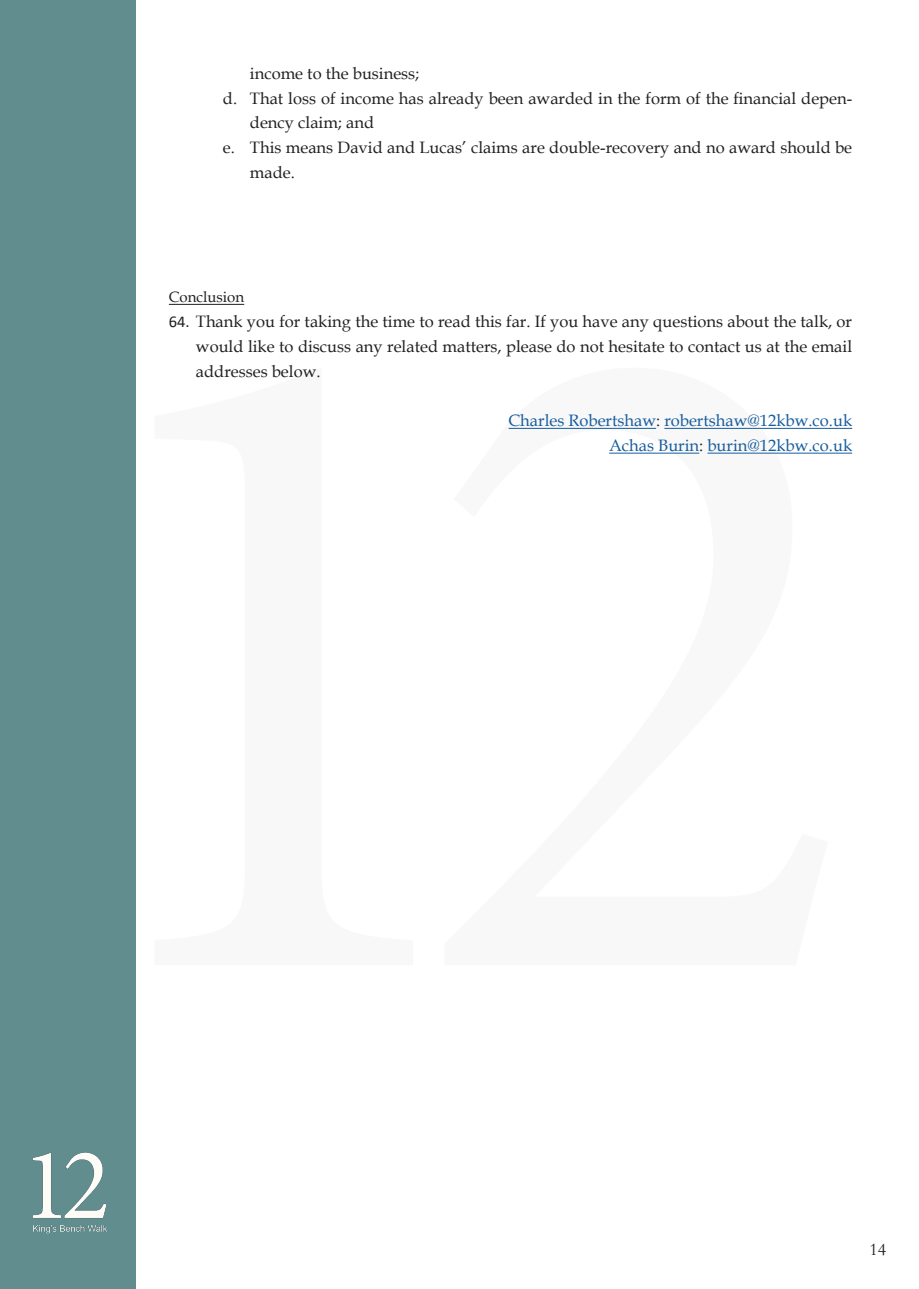
<style>
.page{position:relative;width:919px;height:1289px;background:#fff}
.page>*{position:absolute;margin:0;border:0;box-sizing:border-box;transform-origin:0 0}
.t1{font:18px "Garamond";color:#231f20}
.t2{font:16.5px/24.8px "Book Antiqua";color:#231f20}
.List_Paragraph{font:16.5px "Book Antiqua";color:#175d9e}
.t3{font:15px "Book Antiqua";color:#231f20}
.s1{font-family:"Calibri"}
.s2{color:#231f20}
</style>
<div class="page">
<div style="left:0;top:0;width:136px;height:1288px;background:#618d8e"></div>
<img style="left:33px;top:1152px;width:74px;height:82px">
<hr style="left:169px;top:304px;width:75px;height:1px;background:#231f20">
<hr style="left:508px;top:428px;width:148px;height:1px;background:#175d9e">
<hr style="left:664px;top:428px;width:188px;height:1px;background:#175d9e">
<hr style="left:609px;top:452px;width:90px;height:1px;background:#175d9e">
<hr style="left:707px;top:452px;width:145px;height:1px;background:#175d9e">
<p class="t2" style="left:250px;top:60px;width:171px">income to the business;</p>
<p class="t2" style="left:250px;top:85px;width:603px;text-indent:-27px">d. That loss of income has already been awarded in the form of the financial depen&shy;dency claim; and</p>
<p class="t2" style="left:250px;top:135px;width:603px;text-indent:-27px">e. This means David and Lucas’ claims are double-recovery and no award should be made.</p>
<p class="t3" style="left:169px;top:287px;width:77px">Conclusion</p>
<p class="t2" style="left:196px;top:309px;width:657px;text-align:justify;text-indent:-27px"><span class="s1">64.</span> Thank you for taking the time to read this far. If you have any questions about the talk, or would like to discuss any related matters, please do not hesitate to contact us at the email addresses below.</p>
<p class="List_Paragraph" style="left:508px;top:409px;width:345px">Charles Robertshaw<span class="s2">:</span> robertshaw@12kbw.co.uk</p>
<p class="List_Paragraph" style="left:609px;top:434px;width:244px">Achas Burin<span class="s2">:</span> burin@12kbw.co.uk</p>
<p class="t1" style="left:869px;top:1236px;width:18px">14</p>
</div>
